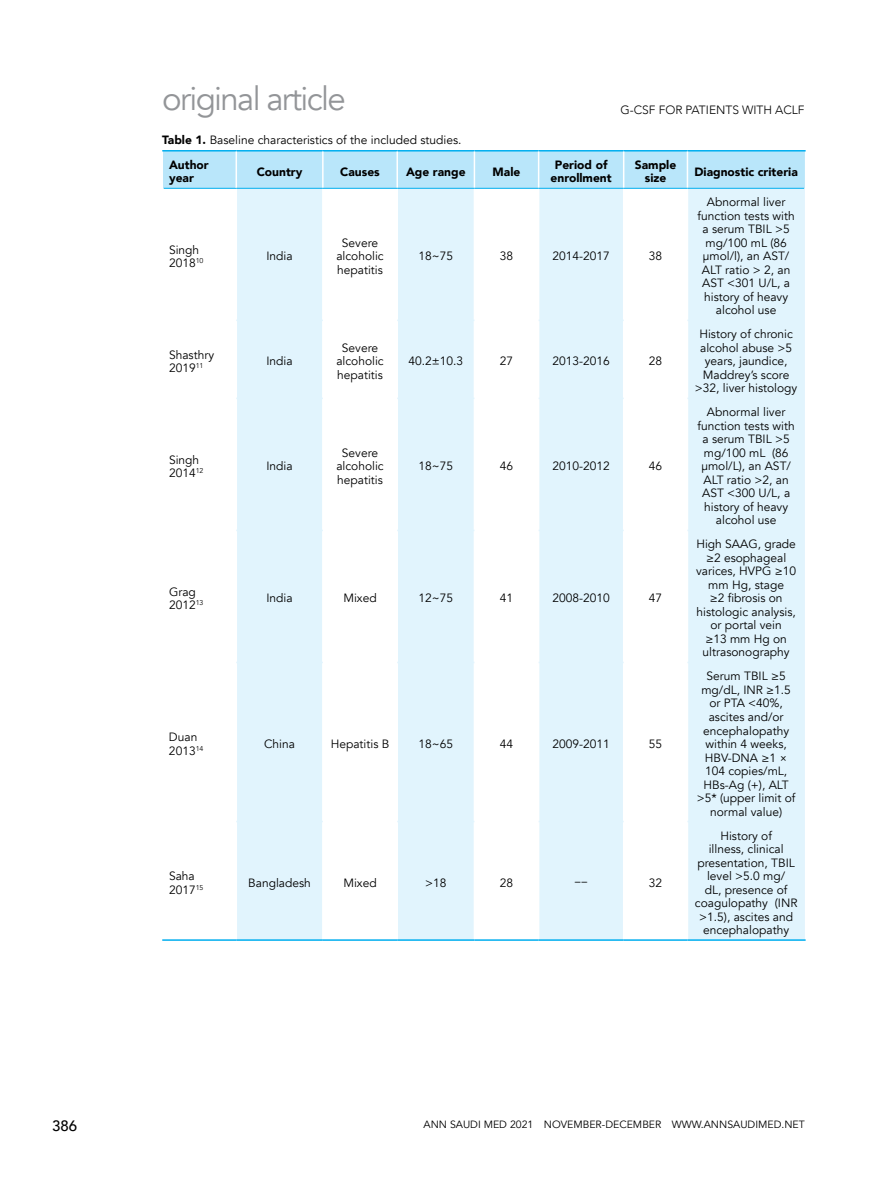
<style>
.page{position:relative;width:893px;height:1191px;background:#fff}
.page>*{position:absolute;margin:0;border:0;box-sizing:border-box;transform-origin:0 0}
.t1{font:33px "Avenir";letter-spacing:-.05em;color:#939598}
.t2{font:500 15px "Avenir";color:#000}
.t3{font:12px/13.5px "Avenir";color:#000;text-align:center}
.t4{font:900 12px/13.5px "Avenir";color:#000;text-align:center}
.t5{font:300 12px "Avenir";color:#000}
.t6{font:10.5px "Avenir";color:#000}
.s1{font-weight:900}
</style>
<div class="page">
<div style="left:163px;top:151px;width:642px;height:37px;background:#b9e6fa"></div>
<svg style="left:236px;top:188px;width:569px;height:751px;fill:#e1f4fd"></svg>
<hr style="left:236px;top:189px;width:1px;height:130px;background:#fff">
<hr style="left:236px;top:321px;width:1px;height:76px;background:#fff">
<hr style="left:236px;top:399px;width:1px;height:130px;background:#fff">
<hr style="left:236px;top:531px;width:1px;height:130px;background:#fff">
<hr style="left:236px;top:663px;width:1px;height:157px;background:#fff">
<hr style="left:236px;top:822px;width:1px;height:117px;background:#fff">
<hr style="left:162px;top:939px;width:74px;height:1px;background:#00aeef">
<hr style="left:164px;top:188px;width:72px;height:1px;background:#00aeef">
<hr style="left:322px;top:189px;width:2px;height:130px;background:#fff">
<hr style="left:396px;top:189px;width:2px;height:130px;background:#fff">
<hr style="left:474px;top:189px;width:1px;height:130px;background:#fff">
<hr style="left:538px;top:189px;width:1px;height:130px;background:#fff">
<hr style="left:623px;top:189px;width:1px;height:130px;background:#fff">
<hr style="left:687px;top:189px;width:1px;height:130px;background:#fff">
<hr style="left:322px;top:321px;width:2px;height:76px;background:#fff">
<hr style="left:396px;top:321px;width:2px;height:76px;background:#fff">
<hr style="left:474px;top:321px;width:1px;height:76px;background:#fff">
<hr style="left:538px;top:321px;width:1px;height:76px;background:#fff">
<hr style="left:623px;top:321px;width:1px;height:76px;background:#fff">
<hr style="left:687px;top:321px;width:1px;height:76px;background:#fff">
<hr style="left:322px;top:399px;width:2px;height:130px;background:#fff">
<hr style="left:396px;top:399px;width:2px;height:130px;background:#fff">
<hr style="left:474px;top:399px;width:1px;height:130px;background:#fff">
<hr style="left:538px;top:399px;width:1px;height:130px;background:#fff">
<hr style="left:623px;top:399px;width:1px;height:130px;background:#fff">
<hr style="left:687px;top:399px;width:1px;height:130px;background:#fff">
<hr style="left:322px;top:531px;width:2px;height:130px;background:#fff">
<hr style="left:396px;top:531px;width:2px;height:130px;background:#fff">
<hr style="left:474px;top:531px;width:1px;height:130px;background:#fff">
<hr style="left:538px;top:531px;width:1px;height:130px;background:#fff">
<hr style="left:623px;top:531px;width:1px;height:130px;background:#fff">
<hr style="left:687px;top:531px;width:1px;height:130px;background:#fff">
<hr style="left:322px;top:663px;width:2px;height:157px;background:#fff">
<hr style="left:396px;top:663px;width:2px;height:157px;background:#fff">
<hr style="left:474px;top:663px;width:1px;height:157px;background:#fff">
<hr style="left:538px;top:663px;width:1px;height:157px;background:#fff">
<hr style="left:623px;top:663px;width:1px;height:157px;background:#fff">
<hr style="left:687px;top:663px;width:1px;height:157px;background:#fff">
<hr style="left:322px;top:822px;width:2px;height:117px;background:#fff">
<hr style="left:396px;top:822px;width:2px;height:117px;background:#fff">
<hr style="left:474px;top:822px;width:1px;height:117px;background:#fff">
<hr style="left:538px;top:822px;width:1px;height:117px;background:#fff">
<hr style="left:623px;top:822px;width:1px;height:117px;background:#fff">
<hr style="left:687px;top:822px;width:1px;height:117px;background:#fff">
<hr style="left:236px;top:939px;width:87px;height:1px;background:#00aeef">
<hr style="left:323px;top:939px;width:74px;height:1px;background:#00aeef">
<hr style="left:397px;top:939px;width:77px;height:1px;background:#00aeef">
<hr style="left:474px;top:939px;width:65px;height:1px;background:#00aeef">
<hr style="left:539px;top:939px;width:85px;height:1px;background:#00aeef">
<hr style="left:624px;top:939px;width:63px;height:1px;background:#00aeef">
<hr style="left:687px;top:939px;width:119px;height:1px;background:#00aeef">
<hr style="left:162px;top:150px;width:74px;height:1px;background:#00aeef">
<hr style="left:236px;top:150px;width:87px;height:1px;background:#00aeef">
<hr style="left:323px;top:150px;width:74px;height:1px;background:#00aeef">
<hr style="left:397px;top:150px;width:77px;height:1px;background:#00aeef">
<hr style="left:474px;top:150px;width:65px;height:1px;background:#00aeef">
<hr style="left:539px;top:150px;width:85px;height:1px;background:#00aeef">
<hr style="left:624px;top:150px;width:63px;height:1px;background:#00aeef">
<hr style="left:687px;top:150px;width:119px;height:1px;background:#00aeef">
<hr style="left:236px;top:151px;width:1px;height:37px;background:#fff">
<hr style="left:322px;top:151px;width:2px;height:37px;background:#fff">
<hr style="left:396px;top:151px;width:2px;height:37px;background:#fff">
<hr style="left:474px;top:151px;width:1px;height:37px;background:#fff">
<hr style="left:538px;top:151px;width:1px;height:37px;background:#fff">
<hr style="left:623px;top:151px;width:1px;height:37px;background:#fff">
<hr style="left:687px;top:151px;width:1px;height:37px;background:#fff">
<hr style="left:236px;top:188px;width:87px;height:1px;background:#00aeef">
<hr style="left:323px;top:188px;width:74px;height:1px;background:#00aeef">
<hr style="left:397px;top:188px;width:77px;height:1px;background:#00aeef">
<hr style="left:474px;top:188px;width:65px;height:1px;background:#00aeef">
<hr style="left:539px;top:188px;width:85px;height:1px;background:#00aeef">
<hr style="left:624px;top:188px;width:63px;height:1px;background:#00aeef">
<hr style="left:687px;top:188px;width:117px;height:1px;background:#00aeef">
<svg style="left:575px;top:881px;width:12px;height:1px"></svg>
<h1 class="t1" style="left:162px;top:78px;width:185px">original article</h1>
<p class="t5" style="left:620px;top:103px;width:186px">G-CSF FOR PATIENTS WITH ACLF</p>
<p class="t3" style="left:169px;top:128px;width:294px;line-height:24.8px;text-align:left;text-indent:-7px"><span class="s1">Table 1.</span> Baseline characteristics of the included studies.<br><span class="s1">Author</span></p>
<p class="t4" style="left:169px;top:171px;width:26px">year</p>
<p class="t4" style="left:257px;top:164px;width:47px">Country</p>
<p class="t4" style="left:340px;top:164px;width:41px">Causes</p>
<p class="t4" style="left:406px;top:164px;width:61px">Age range</p>
<p class="t4" style="left:493px;top:164px;width:29px">Male</p>
<p class="t4" style="left:551px;top:157px;width:63px">Period of enrollment</p>
<p class="t4" style="left:635px;top:157px;width:43px">Sample size</p>
<p class="t4" style="left:694px;top:164px;width:105px">Diagnostic criteria</p>
<p class="t3" style="left:169px;top:243px;width:36px;text-align:left">Singh<br>2018<sup>10</sup></p>
<p class="t3" style="left:266px;top:250px;width:28px">India</p>
<p class="t3" style="left:169px;top:348px;width:47px;text-align:left">Shasthry<br>2019<sup>11</sup></p>
<p class="t3" style="left:266px;top:355px;width:28px">India</p>
<p class="t3" style="left:169px;top:453px;width:36px;text-align:left">Singh<br>2014<sup>12</sup></p>
<p class="t3" style="left:266px;top:460px;width:28px">India</p>
<p class="t3" style="left:336px;top:236px;width:49px">Severe alcoholic hepatitis</p>
<p class="t3" style="left:418px;top:250px;width:36px">18~75</p>
<p class="t3" style="left:500px;top:250px;width:15px">38</p>
<p class="t3" style="left:552px;top:250px;width:59px">2014-2017</p>
<p class="t3" style="left:649px;top:250px;width:15px">38</p>
<p class="t3" style="left:336px;top:341px;width:49px">Severe alcoholic hepatitis</p>
<p class="t3" style="left:408px;top:355px;width:56px">40.2±10.3</p>
<p class="t3" style="left:500px;top:355px;width:15px">27</p>
<p class="t3" style="left:552px;top:355px;width:59px">2013-2016</p>
<p class="t3" style="left:649px;top:355px;width:15px">28</p>
<p class="t3" style="left:336px;top:446px;width:49px">Severe alcoholic hepatitis</p>
<p class="t3" style="left:418px;top:460px;width:36px">18~75</p>
<p class="t3" style="left:500px;top:460px;width:15px">46</p>
<p class="t3" style="left:552px;top:460px;width:59px">2010-2012</p>
<p class="t3" style="left:649px;top:460px;width:15px">46</p>
<p class="t3" style="left:169px;top:585px;width:36px;text-align:left">Grag<br>2012<sup>13</sup></p>
<p class="t3" style="left:266px;top:592px;width:28px">India</p>
<p class="t3" style="left:343px;top:592px;width:35px">Mixed</p>
<p class="t3" style="left:418px;top:592px;width:36px">12~75</p>
<p class="t3" style="left:500px;top:592px;width:15px">41</p>
<p class="t3" style="left:552px;top:592px;width:59px">2008-2010</p>
<p class="t3" style="left:649px;top:592px;width:15px">47</p>
<p class="t3" style="left:169px;top:730px;width:36px;text-align:left">Duan<br>2013<sup>14</sup></p>
<p class="t3" style="left:264px;top:737px;width:32px">China</p>
<p class="t3" style="left:331px;top:737px;width:60px">Hepatitis B</p>
<p class="t3" style="left:418px;top:737px;width:36px">18~65</p>
<p class="t3" style="left:500px;top:737px;width:15px">44</p>
<p class="t3" style="left:552px;top:737px;width:59px">2009-2011</p>
<p class="t3" style="left:649px;top:737px;width:15px">55</p>
<p class="t3" style="left:169px;top:869px;width:36px;text-align:left">Saha<br>2017<sup>15</sup></p>
<p class="t3" style="left:248px;top:876px;width:64px">Bangladesh</p>
<p class="t3" style="left:343px;top:876px;width:35px">Mixed</p>
<p class="t3" style="left:425px;top:876px;width:23px">&gt;18</p>
<p class="t3" style="left:500px;top:876px;width:15px">28</p>
<p class="t3" style="left:649px;top:876px;width:15px">32</p>
<p class="t3" style="left:698px;top:196px;width:99px">Abnormal liver function tests with a serum TBIL &gt;5 mg/100 mL (86 μmol/l), an AST/<br>ALT ratio &gt; 2, an<br>AST &lt;301 U/L, a history of heavy alcohol use</p>
<p class="t3" style="left:695px;top:328px;width:104px">History of chronic alcohol abuse &gt;5 years, jaundice,<br>Maddrey’s score &gt;32, liver histology</p>
<p class="t3" style="left:698px;top:406px;width:99px">Abnormal liver function tests with a serum TBIL &gt;5 mg/100 mL (86 μmol/L), an AST/<br>ALT ratio &gt;2, an<br>AST &lt;300 U/L, a history of heavy alcohol use</p>
<p class="t3" style="left:696px;top:538px;width:102px">High SAAG, grade ≥2 esophageal varices, HVPG ≥10 mm Hg, stage<br>≥2 fibrosis on histologic analysis, or portal vein<br>≥13 mm Hg on ultrasonography</p>
<p class="t3" style="left:697px;top:670px;width:100px">Serum TBIL ≥5 mg/dL, INR ≥1.5 or PTA &lt;40%, ascites and/or encephalopathy within 4 weeks,<br>HBV-DNA ≥1 ×<br>104 copies/mL,<br>HBs-Ag (+), ALT &gt;5* (upper limit of normal value)</p>
<p class="t3" style="left:695px;top:829px;width:104px">History of<br>illness, clinical presentation, TBIL level &gt;5.0 mg/<br>dL, presence of coagulopathy (INR &gt;1.5), ascites and encephalopathy</p>
<p class="t2" style="left:52px;top:1112px;width:27px">386</p>
<p class="t6" style="left:424px;top:1118px;width:383px">ANN SAUDI MED 2021 NOVEMBER-DECEMBER WWW.ANNSAUDIMED.NET</p>
</div>
